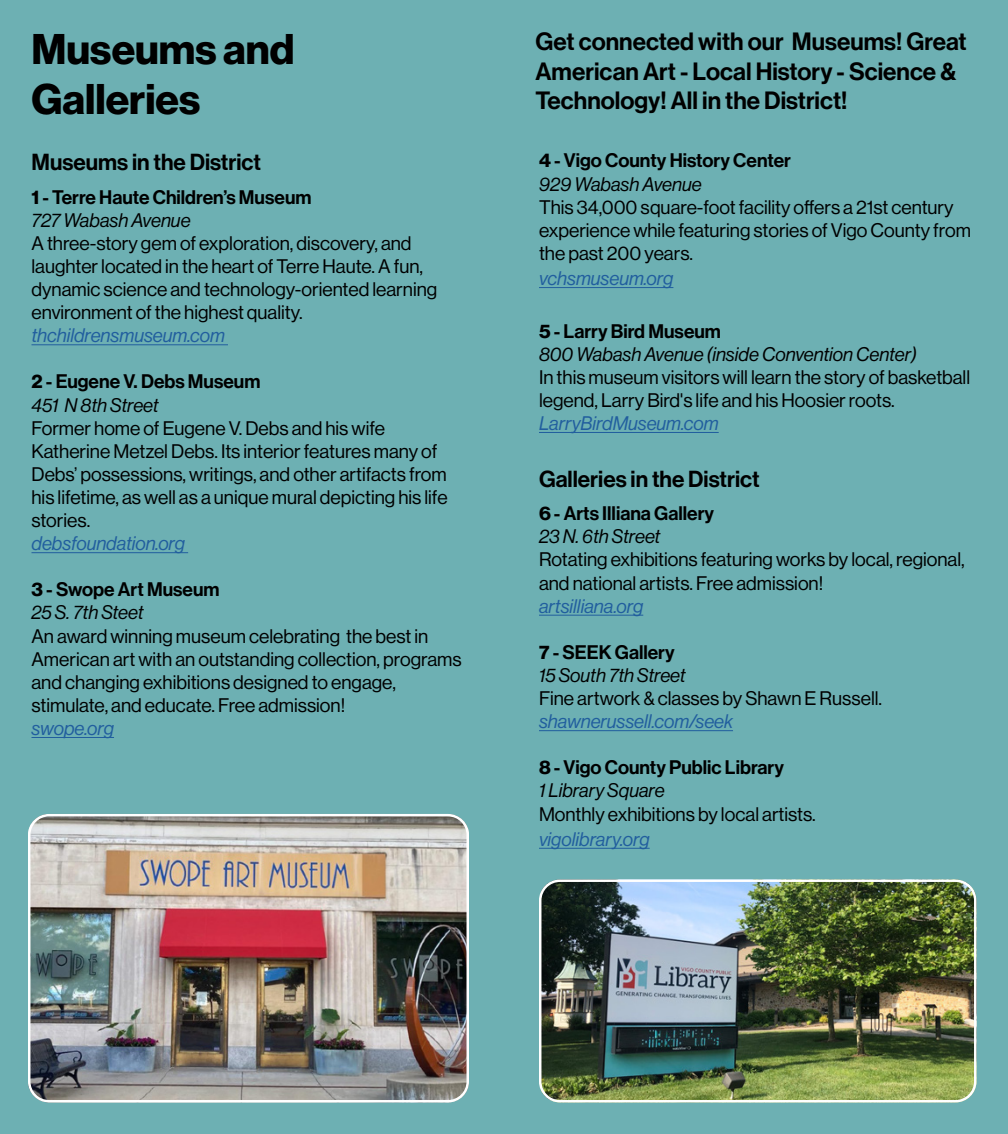
<style>
.page{position:relative;width:1008px;height:1134px;background:#6db0b3}
.page>*{position:absolute;margin:0;border:0;box-sizing:border-box;transform-origin:0 0}
.t1{font:42px/50.4px "N Haas Grotesk DS Pro 75 Bd";color:#000}
.t2{font:24.5px/29.4px "N Haas Grotesk DS Pro 65 Md";color:#000}
.t3{font:22.75px "N Haas Grotesk DS Pro 65 Md";color:#000}
.t4{font:19.25px/23.1px "N Haas Grotesk DS Pro 55 Rg";color:#000}
.t5{font:19.25px "N Haas Grotesk DS Pro 65 Md";color:#000}
.t6{font:19.25px "N Haas Grotesk DS Pro 56 It";color:#000}
.t7{font:19.25px "N Haas Grotesk DS Pro 56 It";color:#215e9e}
.s1{font-family:"N Haas Grotesk DS Pro 75 Bd"}
</style>
<div class="page">
<hr style="left:539px;top:287px;width:134px;height:1px;background:#215e9e">
<hr style="left:539px;top:432px;width:180px;height:1px;background:#215e9e">
<hr style="left:539px;top:615px;width:104px;height:1px;background:#215e9e">
<hr style="left:539px;top:730px;width:194px;height:1px;background:#215e9e">
<hr style="left:539px;top:848px;width:111px;height:1px;background:#215e9e">
<hr style="left:32px;top:344px;width:196px;height:1px;background:#215e9e">
<hr style="left:32px;top:552px;width:156px;height:1px;background:#215e9e">
<hr style="left:32px;top:737px;width:82px;height:1px;background:#215e9e">
<img style="left:31px;top:817px;width:435px;height:283px">
<div style="left:28px;top:814px;width:441px;height:289px;border:2px solid #fff;border-radius:20px"></div>
<img style="left:542px;top:882px;width:434px;height:218px">
<div style="left:539px;top:879px;width:437px;height:224px;border:2px solid #fff;border-radius:20px"></div>
<h1 class="t1" style="left:32px;top:25px;width:265px">Museums and<br>Galleries</h1>
<p class="t3" style="left:32px;top:149px;width:231px">Museums in the District</p>
<p class="t5" style="left:32px;top:186px;width:282px"><span class="s1">1</span> - Terre Haute Children’s Museum</p>
<p class="t6" style="left:32px;top:209px;width:161px">727 Wabash Avenue</p>
<p class="t4" style="left:32px;top:232px;width:407px">A three-story gem of exploration, discovery, and laughter located in the heart of Terre Haute. A fun, dynamic science and technology-oriented learning environment of the highest quality.</p>
<p class="t7" style="left:32px;top:325px;width:195px">thchildrensmuseum.com</p>
<p class="t5" style="left:32px;top:371px;width:230px"><span class="s1">2</span> - Eugene V. Debs Museum</p>
<p class="t6" style="left:32px;top:394px;width:129px">451 N 8th Street</p>
<p class="t4" style="left:32px;top:416px;width:418px">Former home of Eugene V. Debs and his wife Katherine Metzel Debs. Its interior features many of Debs’ possessions, writings, and other artifacts from his lifetime, as well as a unique mural depicting his life stories.</p>
<p class="t7" style="left:32px;top:533px;width:155px">debsfoundation.org</p>
<p class="t5" style="left:32px;top:578px;width:190px"><span class="s1">3</span> - Swope Art Museum</p>
<p class="t6" style="left:32px;top:602px;width:114px">25 S. 7th Steet</p>
<p class="t4" style="left:32px;top:624px;width:432px">An award winning museum celebrating the best in American art with an outstanding collection, programs and changing exhibitions designed to engage, stimulate, and educate. Free admission!</p>
<p class="t7" style="left:32px;top:717px;width:84px">swope.org</p>
<p class="t2" style="left:536px;top:28px;width:433px">Get connected with our Museums! Great<br>American Art - Local History - Science &amp;<br>Technology! All in the District!</p>
<p class="t5" style="left:539px;top:150px;width:253px"><span class="s1">4</span> - Vigo County History Center</p>
<p class="t6" style="left:539px;top:173px;width:164px">929 Wabash Avenue</p>
<p class="t4" style="left:539px;top:195px;width:434px">This 34,000 square-foot facility offers a 21st century experience while featuring stories of Vigo County from the past 200 years.</p>
<p class="t7" style="left:539px;top:267px;width:136px">vchsmuseum.org</p>
<p class="t5" style="left:539px;top:320px;width:183px"><span class="s1">5</span> - Larry Bird Museum</p>
<p class="t6" style="left:539px;top:343px;width:379px">800 Wabash Avenue (inside Convention Center)</p>
<p class="t4" style="left:539px;top:366px;width:433px">In this museum visitors will learn the story of basketball legend, Larry Bird's life and his Hoosier roots.</p>
<p class="t7" style="left:539px;top:412px;width:181px">LarryBirdMuseum.com</p>
<p class="t3" style="left:539px;top:465px;width:222px">Galleries in the District</p>
<p class="t5" style="left:539px;top:502px;width:177px"><span class="s1">6</span> - Arts Illiana Gallery</p>
<p class="t6" style="left:539px;top:526px;width:123px">23 N. 6th Street</p>
<p class="t4" style="left:539px;top:548px;width:427px">Rotating exhibitions featuring works by local, regional, and national artists. Free admission!</p>
<p class="t7" style="left:539px;top:595px;width:106px">artsilliana.org</p>
<p class="t5" style="left:539px;top:641px;width:137px"><span class="s1">7</span> - SEEK Gallery</p>
<p class="t6" style="left:539px;top:664px;width:148px">15 South 7th Street</p>
<p class="t4" style="left:539px;top:687px;width:345px">Fine artwork &amp; classes by Shawn E Russell.</p>
<p class="t7" style="left:539px;top:710px;width:196px">shawnerussell.com/seek</p>
<p class="t5" style="left:539px;top:756px;width:246px"><span class="s1">8</span> - Vigo County Public Library</p>
<p class="t6" style="left:539px;top:780px;width:127px">1 Library Square</p>
<p class="t4" style="left:539px;top:802px;width:278px">Monthly exhibitions by local artists.</p>
<p class="t7" style="left:539px;top:828px;width:112px">vigolibrary.org</p>
</div>
